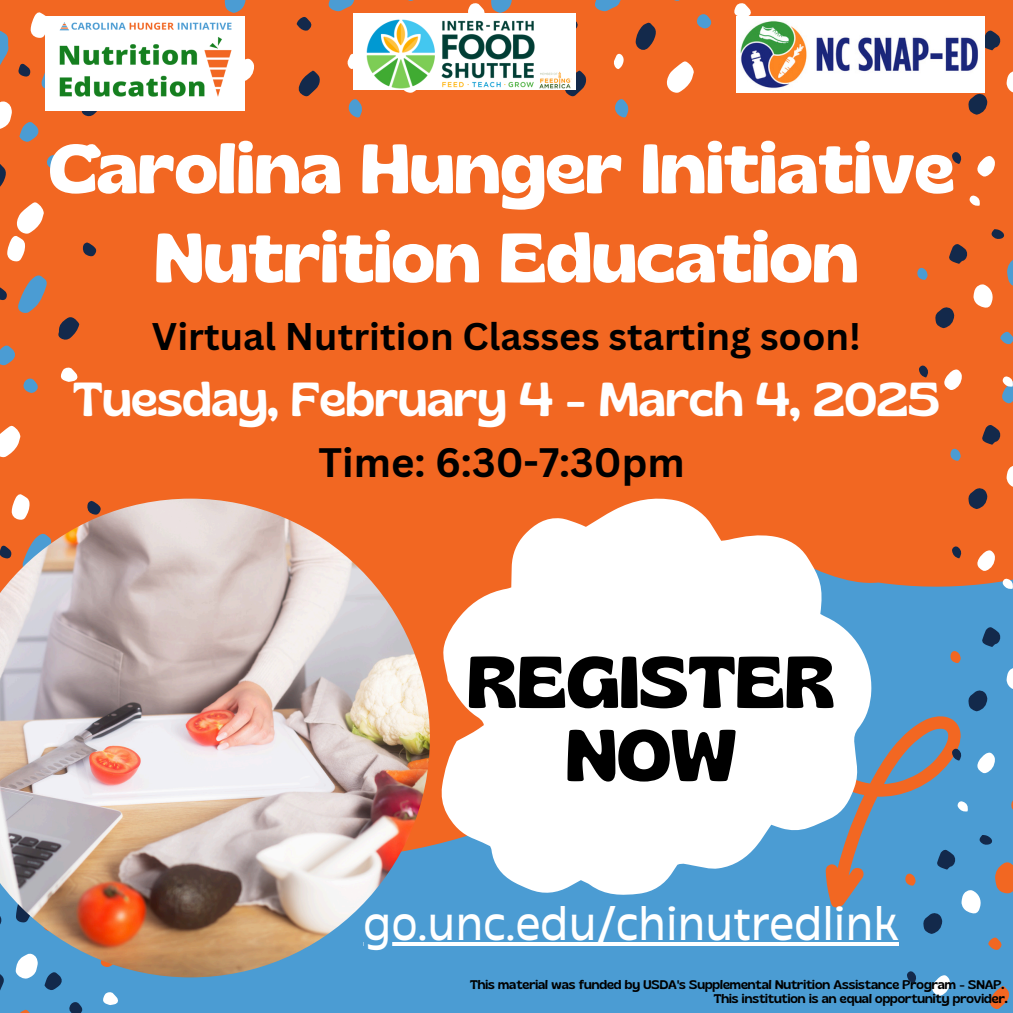
<style>
.page{position:relative;width:1013px;height:1013px;background:#fff}
.page>*{position:absolute;margin:0;border:0;box-sizing:border-box;transform-origin:0 0}
.t1{font:600 72.75px/73.1px "Gliker";color:#000;text-align:center}
.t2{font:600 69.38px "Gliker";color:#fff}
.t3{font:48.62px "Stadio Now Text";color:#fff}
.t4{font:47.5px "Gliker";color:#fff}
.t5{font:700 40px "Canva Sans";color:#000}
.t6{font:700 37.5px "Canva Sans";color:#000}
.t7{font:12.5px "Gliker";color:#000}
</style>
<div class="page">
<div style="left:0;top:0;width:1012px;height:1012px;background:#4b9cd3"></div>
<div style="left:506px;top:0;width:506px;height:586px;background:#f26722"></div>
<svg style="left:887px;top:576px;width:12px;height:5px"></svg>
<svg style="left:790px;top:92px;width:5px;height:4px"></svg>
<svg style="left:955px;top:12px;width:4px;height:3px"></svg>
<svg style="left:1008px;top:538px;width:4px;height:6px"></svg>
<svg style="left:687px;top:240px;width:15px;height:16px"></svg>
<svg style="left:829px;top:194px;width:6px;height:6px"></svg>
<svg style="left:743px;top:267px;width:4px;height:3px"></svg>
<svg style="left:852px;top:3px;width:5px;height:5px"></svg>
<svg style="left:652px;top:325px;width:4px;height:4px"></svg>
<svg style="left:760px;top:303px;width:6px;height:5px"></svg>
<svg style="left:922px;top:251px;width:4px;height:5px"></svg>
<svg style="left:884px;top:98px;width:3px;height:4px"></svg>
<svg style="left:664px;top:429px;width:8px;height:6px"></svg>
<svg style="left:815px;top:232px;width:3px;height:4px"></svg>
<svg style="left:926px;top:162px;width:8px;height:8px"></svg>
<svg style="left:805px;top:255px;width:4px;height:5px"></svg>
<svg style="left:702px;top:86px;width:11px;height:8px"></svg>
<svg style="left:827px;top:371px;width:13px;height:11px"></svg>
<svg style="left:935px;top:494px;width:4px;height:3px"></svg>
<svg style="left:841px;top:491px;width:5px;height:7px"></svg>
<svg style="left:949px;top:99px;width:6px;height:5px"></svg>
<svg style="left:784px;top:445px;width:5px;height:14px"></svg>
<svg style="left:683px;top:199px;width:6px;height:5px"></svg>
<svg style="left:877px;top:533px;width:8px;height:8px"></svg>
<svg style="left:924px;top:456px;width:8px;height:5px"></svg>
<div style="left:0;top:0;width:633px;height:497px;background:#f26722"></div>
<svg style="left:279px;top:386px;width:4px;height:3px"></svg>
<svg style="left:282px;top:146px;width:5px;height:5px"></svg>
<svg style="left:509px;top:168px;width:32px;height:11px"></svg>
<svg style="left:357px;top:164px;width:5px;height:4px"></svg>
<svg style="left:328px;top:253px;width:7px;height:13px"></svg>
<svg style="left:524px;top:217px;width:4px;height:4px"></svg>
<svg style="left:159px;top:385px;width:3px;height:6px"></svg>
<svg style="left:245px;top:123px;width:4px;height:4px"></svg>
<svg style="left:265px;top:275px;width:4px;height:3px"></svg>
<svg style="left:154px;top:221px;width:10px;height:10px"></svg>
<svg style="left:385px;top:246px;width:10px;height:14px"></svg>
<svg style="left:194px;top:209px;width:5px;height:6px"></svg>
<svg style="left:431px;top:251px;width:3px;height:10px"></svg>
<svg style="left:159px;top:421px;width:8px;height:11px"></svg>
<svg style="left:288px;top:119px;width:5px;height:4px"></svg>
<svg style="left:255px;top:144px;width:3px;height:4px"></svg>
<svg style="left:388px;top:126px;width:9px;height:6px"></svg>
<svg style="left:420px;top:177px;width:5px;height:6px"></svg>
<svg style="left:576px;top:186px;width:11px;height:13px"></svg>
<svg style="left:534px;top:154px;width:5px;height:4px"></svg>
<svg style="left:454px;top:145px;width:7px;height:8px"></svg>
<svg style="left:340px;top:168px;width:8px;height:10px"></svg>
<svg style="left:531px;top:190px;width:12px;height:9px"></svg>
<svg style="left:268px;top:440px;width:2px;height:7px"></svg>
<svg style="left:163px;top:359px;width:6px;height:6px"></svg>
<svg style="left:197px;top:425px;width:15px;height:12px"></svg>
<svg style="left:275px;top:399px;width:4px;height:4px"></svg>
<svg style="left:173px;top:434px;width:4px;height:6px"></svg>
<svg style="left:458px;top:217px;width:8px;height:6px"></svg>
<svg style="left:146px;top:327px;width:7px;height:7px"></svg>
<svg style="left:165px;top:286px;width:5px;height:4px"></svg>
<svg style="left:1007px;top:256px;width:5px;height:32px"></svg>
<svg style="left:1000px;top:331px;width:12px;height:13px"></svg>
<svg style="left:916px;top:268px;width:12px;height:12px"></svg>
<svg style="left:928px;top:304px;width:30px;height:24px"></svg>
<svg style="left:948px;top:244px;width:19px;height:20px"></svg>
<svg style="left:991px;top:229px;width:14px;height:10px"></svg>
<svg style="left:918px;top:365px;width:11px;height:12px"></svg>
<svg style="left:973px;top:276px;width:21px;height:32px"></svg>
<svg style="left:944px;top:369px;width:24px;height:21px"></svg>
<svg style="left:969px;top:195px;width:11px;height:11px"></svg>
<svg style="left:967px;top:93px;width:20px;height:22px"></svg>
<svg style="left:984px;top:30px;width:16px;height:20px"></svg>
<svg style="left:951px;top:152px;width:11px;height:12px"></svg>
<svg style="left:996px;top:71px;width:16px;height:29px"></svg>
<svg style="left:974px;top:156px;width:20px;height:26px"></svg>
<svg style="left:11px;top:494px;width:19px;height:4px"></svg>
<svg style="left:58px;top:317px;width:21px;height:23px"></svg>
<svg style="left:0;top:287px;width:7px;height:13px"></svg>
<svg style="left:13px;top:275px;width:34px;height:38px"></svg>
<svg style="left:0;top:345px;width:16px;height:21px"></svg>
<svg style="left:22px;top:377px;width:16px;height:16px"></svg>
<svg style="left:0;top:425px;width:24px;height:32px"></svg>
<svg style="left:0;top:9px;width:143px;height:257px;background:#eb7034"></svg>
<svg style="left:60px;top:367px;width:19px;height:15px"></svg>
<img style="left:736px;top:16px;width:248px;height:76px">
<svg style="left:995px;top:862px;width:17px;height:31px"></svg>
<svg style="left:990px;top:986px;width:19px;height:23px"></svg>
<svg style="left:988px;top:937px;width:14px;height:13px"></svg>
<svg style="left:923px;top:921px;width:19px;height:12px"></svg>
<svg style="left:979px;top:835px;width:13px;height:10px"></svg>
<svg style="left:907px;top:971px;width:9px;height:12px"></svg>
<svg style="left:963px;top:890px;width:18px;height:24px"></svg>
<svg style="left:932px;top:975px;width:17px;height:20px"></svg>
<svg style="left:963px;top:801px;width:5px;height:11px"></svg>
<svg style="left:828px;top:716px;width:135px;height:205px"></svg>
<svg style="left:441px;top:498px;width:430px;height:396px;background:#ebdfda"></svg>
<svg style="left:297px;top:71px;width:23px;height:26px"></svg>
<svg style="left:297px;top:16px;width:16px;height:15px"></svg>
<svg style="left:328px;top:0;width:30px;height:16px"></svg>
<svg style="left:224px;top:0;width:22px;height:13px"></svg>
<svg style="left:403px;top:0;width:20px;height:2px"></svg>
<svg style="left:348px;top:99px;width:14px;height:18px"></svg>
<svg style="left:429px;top:13px;width:16px;height:1px"></svg>
<svg style="left:399px;top:94px;width:28px;height:6px"></svg>
<svg style="left:245px;top:59px;width:23px;height:40px"></svg>
<svg style="left:347px;top:53px;width:7px;height:16px"></svg>
<svg style="left:635px;top:22px;width:21px;height:29px"></svg>
<svg style="left:548px;top:71px;width:38px;height:30px"></svg>
<svg style="left:576px;top:16px;width:3px;height:15px"></svg>
<svg style="left:594px;top:0;width:31px;height:11px"></svg>
<svg style="left:467px;top:0;width:45px;height:14px"></svg>
<svg style="left:669px;top:0;width:20px;height:2px"></svg>
<svg style="left:614px;top:99px;width:14px;height:18px"></svg>
<svg style="left:695px;top:13px;width:16px;height:16px"></svg>
<svg style="left:666px;top:61px;width:29px;height:32px"></svg>
<svg style="left:733px;top:2px;width:19px;height:15px"></svg>
<svg style="left:613px;top:53px;width:11px;height:16px"></svg>
<svg style="left:21px;top:1009px;width:8px;height:3px"></svg>
<svg style="left:0;top:977px;width:4px;height:14px"></svg>
<svg style="left:44px;top:977px;width:18px;height:13px"></svg>
<svg style="left:69px;top:1002px;width:13px;height:10px"></svg>
<svg style="left:20px;top:977px;width:10px;height:2px"></svg>
<svg style="left:103px;top:992px;width:15px;height:13px"></svg>
<img style="left:0;top:498px;width:430px;height:479px">
<svg style="left:949px;top:449px;width:12px;height:23px"></svg>
<svg style="left:967px;top:487px;width:20px;height:22px"></svg>
<svg style="left:951px;top:546px;width:11px;height:12px"></svg>
<svg style="left:1006px;top:465px;width:6px;height:24px"></svg>
<svg style="left:977px;top:550px;width:17px;height:21px"></svg>
<svg style="left:981px;top:371px;width:31px;height:74px;background:#d06837"></svg>
<svg style="left:950px;top:651px;width:11px;height:12px"></svg>
<svg style="left:968px;top:690px;width:19px;height:21px"></svg>
<svg style="left:982px;top:627px;width:18px;height:20px"></svg>
<svg style="left:951px;top:748px;width:11px;height:12px"></svg>
<svg style="left:1006px;top:668px;width:6px;height:21px"></svg>
<svg style="left:977px;top:752px;width:17px;height:21px"></svg>
<svg style="left:1002px;top:578px;width:10px;height:11px"></svg>
<div style="left:354px;top:14px;width:222px;height:76px;background:#fff"></div>
<img style="left:363px;top:19px;width:212px;height:75px">
<div style="left:45px;top:16px;width:200px;height:95px;background:#fff"></div>
<img style="left:59px;top:22px;width:173px;height:75px">
<hr style="left:363px;top:942px;width:536px;height:4px;background:#fff">
<p class="t2" style="left:49px;top:123px;width:907px">Carolina Hunger Initiative</p>
<p class="t2" style="left:155px;top:212px;width:705px">Nutrition Education</p>
<p class="t6" style="left:152px;top:309px;width:710px">Virtual Nutrition Classes starting soon!</p>
<p class="t4" style="left:73px;top:369px;width:868px">Tuesday, February 4 - March 4, 2025</p>
<p class="t5" style="left:318px;top:434px;width:368px">Time: 6:30-7:30pm</p>
<h4 class="t1" style="left:467px;top:643px;width:369px">REGISTER<br>NOW</h4>
<p class="t3" style="left:363px;top:893px;width:537px">go.unc.edu/chinutredlink</p>
<p class="t7" style="left:470px;top:977px;width:536px">This material was funded by USDA's Supplemental Nutrition Assistance Program - SNAP.</p>
<p class="t7" style="left:713px;top:991px;width:295px">This institution is an equal opportunity provider.</p>
</div>
